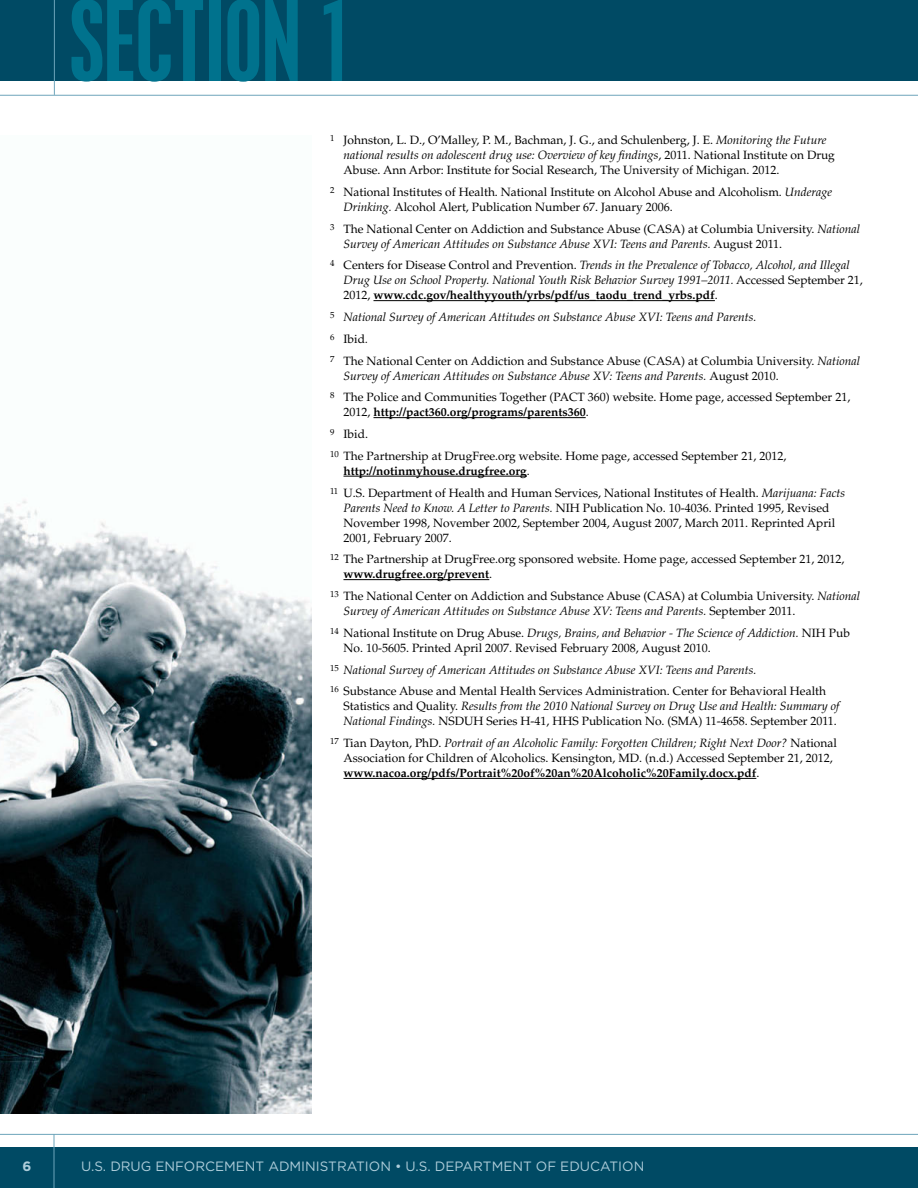
<style>
.page{position:relative;width:918px;height:1188px;background:#fff}
.page>*{position:absolute;margin:0;border:0;box-sizing:border-box;transform-origin:0 0}
.t1{font:condensed 99px "Placard";color:#00728d}
.t2{font:13.5px "Gotham";color:#aecdda}
.t3{font:700 13.5px "Gotham";color:#aecdda}
.t4{font:12px/15px "Palatino";color:#000}
.t5{font:italic 12px/15px "Palatino";color:#000}
.s1{font-style:italic}
.s2{font-style:normal}
.s3{font-weight:700;font-style:normal}
.s4{font-weight:700}
</style>
<div class="page">
<img style="left:0;top:500px;width:312px;height:614px">
<hr style="left:0;top:95px;width:918px;height:1px;background:#6da4ba">
<div style="left:0;top:0;width:918px;height:81px;background:#004a64"></div>
<hr style="left:54px;top:0;width:1px;height:95px;background:#6da4ba">
<div style="left:0;top:1148px;width:918px;height:40px;background:#004a64"></div>
<hr style="left:0;top:1134px;width:918px;height:1px;background:#6da4ba">
<hr style="left:54px;top:1134px;width:1px;height:54px;background:#6da4ba">
<hr style="left:374px;top:300px;width:341px;height:1px;background:#000">
<hr style="left:374px;top:417px;width:212px;height:1px;background:#000">
<hr style="left:344px;top:476px;width:183px;height:1px;background:#000">
<hr style="left:344px;top:579px;width:145px;height:1px;background:#000">
<hr style="left:344px;top:778px;width:412px;height:1px;background:#000">
<h1 class="t1" style="left:69px;top:-20px;width:285px">SECTION 1</h1>
<p class="t4" style="left:344px;top:133px;width:493px;text-indent:-14px"><sup>1</sup> Johnston, L. D., O’Malley, P. M., Bachman, J. G., and Schulenberg, J. E. <span class="s1">Monitoring the Future national results on adolescent drug use: Overview of key findings</span>, 2011. National Institute on Drug<br>Abuse. Ann Arbor: Institute for Social Research, The University of Michigan. 2012.</p>
<p class="t4" style="left:344px;top:185px;width:490px;text-indent:-14px"><sup>2</sup> National Institutes of Health. National Institute on Alcohol Abuse and Alcoholism. <span class="s1">Underage<br>Drinking.</span> Alcohol Alert, Publication Number 67. January 2006.</p>
<p class="t4" style="left:344px;top:221px;width:518px;text-indent:-14px"><sup>3</sup> The National Center on Addiction and Substance Abuse (CASA) at Columbia University. <span class="s1">National<br>Survey of American Attitudes on Substance Abuse XVI: Teens and Parents.</span> August 2011.</p>
<p class="t5" style="left:344px;top:258px;width:521px;text-indent:-14px"><sup>4</sup> <span class="s2">Centers for Disease Control and Prevention.</span> Trends in the Prevalence of Tobacco, Alcohol, and Illegal<br>Drug Use on School Property. National Youth Risk Behavior Survey 1991–2011. <span class="s2">Accessed September 21,<br>2012,</span> <span class="s3">www.cdc.gov/healthyyouth/yrbs/pdf/us_taodu_trend_yrbs.pdf</span><span class="s2">.</span></p>
<p class="t5" style="left:330px;top:306px;width:532px;line-height:21.8px"><sup>5</sup> National Survey of American Attitudes on Substance Abuse XVI: Teens and Parents.<br><sup>6</sup> <span class="s2">Ibid</span>.<br><sup>7</sup> <span class="s2">The National Center on Addiction and Substance Abuse (CASA) at Columbia University.</span> National</p>
<p class="t4" style="left:330px;top:365px;width:522px;line-height:21.8px;text-indent:14px"><span class="s1">Survey of American Attitudes on Substance Abuse XV: Teens and Parents.</span> August 2010.<br><sup>8</sup> The Police and Communities Together (PACT 360) website. Home page, accessed September 21,</p>
<p class="t4" style="left:330px;top:402px;width:458px;line-height:21.8px;text-indent:14px">2012, <span class="s4">http://pact360.org/programs/parents360</span>.<br><sup>9</sup> Ibid.<br><sup>10</sup> The Partnership at DrugFree.org website. Home page, accessed September 21, 2012,</p>
<p class="t4" style="left:330px;top:460px;width:517px;line-height:21.8px;text-indent:14px"><span class="s4">http://notinmyhouse.drugfree.org</span>.<br><sup>11</sup> U.S. Department of Health and Human Services, National Institutes of Health. <span class="s1">Marijuana: Facts</span></p>
<p class="t4" style="left:344px;top:500px;width:493px"><span class="s1">Parents Need to Know. A Letter to Parents.</span> NIH Publication No. 10-4036. Printed 1995, Revised<br>November 1998, November 2002, September 2004, August 2007, March 2011. Reprinted April<br>2001, February 2007.</p>
<p class="t4" style="left:344px;top:552px;width:502px;text-indent:-14px"><sup>12</sup> The Partnership at DrugFree.org sponsored website. Home page, accessed September 21, 2012, <span class="s4">www.drugfree.org/prevent</span>.</p>
<p class="t4" style="left:344px;top:589px;width:518px;text-indent:-14px"><sup>13</sup> The National Center on Addiction and Substance Abuse (CASA) at Columbia University. <span class="s1">National<br>Survey of American Attitudes on Substance Abuse XV: Teens and Parents.</span> September 2011.</p>
<p class="t4" style="left:344px;top:626px;width:508px;text-indent:-14px"><sup>14</sup> National Institute on Drug Abuse. <span class="s1">Drugs, Brains, and Behavior - The Science of Addiction.</span> NIH Pub<br>No. 10-5605. Printed April 2007. Revised February 2008, August 2010.</p>
<p class="t4" style="left:330px;top:659px;width:498px;line-height:21.8px"><sup>15</sup> <span class="s1">National Survey of American Attitudes on Substance Abuse XVI: Teens and Parents.<br></span><sup>16</sup> Substance Abuse and Mental Health Services Administration. Center for Behavioral Health</p>
<p class="t4" style="left:344px;top:699px;width:497px">Statistics and Quality. <span class="s1">Results from the 2010 National Survey on Drug Use and Health: Summary of<br>National Findings.</span> NSDUH Series H-41, HHS Publication No. (SMA) 11-4658. September 2011.</p>
<p class="t4" style="left:344px;top:736px;width:495px;text-indent:-14px"><sup>17</sup> Tian Dayton, PhD. <span class="s1">Portrait of an Alcoholic Family: Forgotten Children; Right Next Door?</span> National<br>Association for Children of Alcoholics. Kensington, MD. (n.d.) Accessed September 21, 2012, <span class="s4">www.nacoa.org/pdfs/Portrait%20of%20an%20Alcoholic%20Family.docx.pdf</span>.</p>
<p class="t3" style="left:22px;top:1157px;width:10px">6</p>
<p class="t2" style="left:81px;top:1157px;width:565px">U.S. DRUG ENFORCEMENT ADMINISTRATION • U.S. DEPARTMENT OF EDUCATION</p>
</div>
